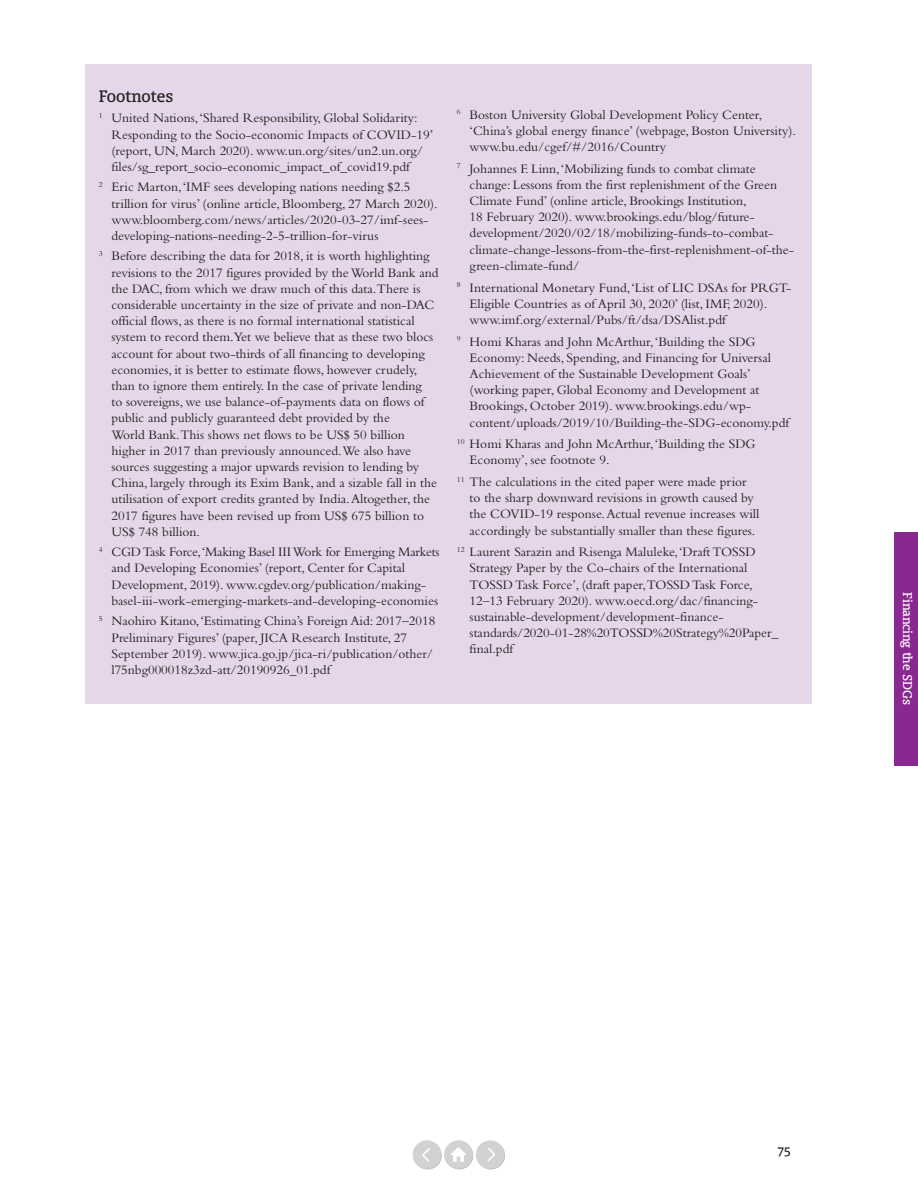
<style>
.page{position:relative;width:918px;height:1188px;background:#fff}
.page>*{position:absolute;margin:0;border:0;box-sizing:border-box;transform-origin:0 0}
.t1{font:15.75px "Olsen";letter-spacing:-.005em;color:#231f20}
.t2{font:13.5px/16.2px "Bembo Std";color:#231f20}
.t3{font:12px "Olsen";letter-spacing:-.01em;color:#fff}
.t4{font:12px "Olsen";color:#231f20}
</style>
<div class="page">
<div style="left:85px;top:64px;width:727px;height:639px;background:#e5d7e9"></div>
<div style="left:895px;top:532px;width:23px;height:233px;background:#892890"></div>
<svg style="left:414px;top:1141px;width:28px;height:28px"></svg>
<svg style="left:477px;top:1141px;width:28px;height:28px"></svg>
<div style="left:445px;top:1141px;width:28px;height:28px;background:#d1d2d4;border-radius:50%"></div>
<div style="left:445px;top:1141px;width:28px;height:28px;border:1px solid #d1d2d4;border-radius:50%"></div>
<div style="left:413px;top:1141px;width:28px;height:28px;background:#d1d2d4;border-radius:50%"></div>
<div style="left:413px;top:1141px;width:28px;height:28px;border:1px solid #d1d2d4;border-radius:50%"></div>
<svg style="left:422px;top:1148px;width:8px;height:14px"></svg>
<div style="left:476px;top:1141px;width:28px;height:28px;background:#d1d2d4;border-radius:50%"></div>
<div style="left:476px;top:1141px;width:28px;height:28px;border:1px solid #d1d2d4;border-radius:50%"></div>
<svg style="left:487px;top:1148px;width:8px;height:14px"></svg>
<svg style="left:451px;top:1147px;width:15px;height:15px"></svg>
<p class="t1" style="left:99px;top:86px;width:76px">Footnotes</p>
<p class="t2" style="left:111px;top:110px;width:323px;text-indent:-13px"><sup>1</sup> United Nations, ‘Shared Responsibility, Global Solidarity:<br>Responding to the Socio-economic Impacts of COVID-19’ (report, UN, March 2020). www.un.org/sites/un2.un.org/ files/sg_report_socio-economic_impact_of_covid19.pdf</p>
<p class="t2" style="left:111px;top:179px;width:328px;text-indent:-13px"><sup>2</sup> Eric Marton, ‘IMF sees developing nations needing $2.5 trillion for virus’ (online article, Bloomberg, 27 March 2020). www.bloomberg.com/news/articles/2020-03-27/imf-sees&shy;developing-nations-needing-2-5-trillion-for-virus</p>
<p class="t2" style="left:111px;top:248px;width:329px;text-indent:-13px"><sup>3</sup> Before describing the data for 2018, it is worth highlighting revisions to the 2017 figures provided by the World Bank and the DAC, from which we draw much of this data.There is considerable uncertainty in the size of private and non-DAC official flows, as there is no formal international statistical system to record them.Yet we believe that as these two blocs account for about two-thirds of all financing to developing economies, it is better to estimate flows, however crudely, than to ignore them entirely. In the case of private lending<br>to sovereigns, we use balance-of-payments data on flows of public and publicly guaranteed debt provided by the<br>World Bank.This shows net flows to be US$ 50 billion higher in 2017 than previously announced.We also have sources suggesting a major upwards revision to lending by China, largely through its Exim Bank, and a sizable fall in the utilisation of export credits granted by India. Altogether, the 2017 figures have been revised up from US$ 675 billion to US$ 748 billion.</p>
<p class="t2" style="left:111px;top:544px;width:330px;text-indent:-13px"><sup>4</sup> CGD Task Force,‘Making Basel III Work for Emerging Markets and Developing Economies’ (report, Center for Capital Development, 2019). www.cgdev.org/publication/making&shy;basel-iii-work-emerging-markets-and-developing-economies</p>
<p class="t2" style="left:111px;top:613px;width:325px;text-indent:-13px"><sup>5</sup> Naohiro Kitano, ‘Estimating China’s Foreign Aid: 2017–2018<br>Preliminary Figures’ (paper, JICA Research Institute, 27<br>September 2019). www.jica.go.jp/jica-ri/publication/other/ l75nbg000018z3zd-att/20190926_01.pdf</p>
<p class="t2" style="left:470px;top:106px;width:328px;text-indent:-13px"><sup>6</sup> Boston University Global Development Policy Center, ‘China’s global energy finance’ (webpage, Boston University). www.bu.edu/cgef/#/2016/Country</p>
<p class="t2" style="left:470px;top:160px;width:326px;text-indent:-13px"><sup>7</sup> Johannes F. Linn, ‘Mobilizing funds to combat climate change: Lessons from the first replenishment of the Green Climate Fund’ (online article, Brookings Institution,<br>18 February 2020). www.brookings.edu/blog/future&shy;development/2020/02/18/mobilizing-funds-to-combat&shy;climate-change-lessons-from-the-first-replenishment-of-the&shy;green-climate-fund/</p>
<p class="t2" style="left:470px;top:279px;width:323px;text-indent:-13px"><sup>8</sup> International Monetary Fund, ‘List of LIC DSAs for PRGT-<br>Eligible Countries as of April 30, 2020’ (list, IMF, 2020). www.imf.org/external/Pubs/ft/dsa/DSAlist.pdf</p>
<p class="t2" style="left:470px;top:333px;width:321px;text-indent:-13px"><sup>9</sup> Homi Kharas and John McArthur, ‘Building the SDG Economy: Needs, Spending, and Financing for Universal Achievement of the Sustainable Development Goals’ (working paper, Global Economy and Development at Brookings, October 2019). www.brookings.edu/wp&shy;content/uploads/2019/10/Building-the-SDG-economy.pdf</p>
<p class="t2" style="left:470px;top:436px;width:287px;text-indent:-13px"><sup>10</sup> Homi Kharas and John McArthur, ‘Building the SDG<br>Economy’, see footnote 9.</p>
<p class="t2" style="left:470px;top:473px;width:291px;text-indent:-13px"><sup>11</sup> The calculations in the cited paper were made prior to the sharp downward revisions in growth caused by the COVID-19 response. Actual revenue increases will accordingly be substantially smaller than these figures.</p>
<p class="t2" style="left:470px;top:544px;width:310px;text-indent:-13px"><sup>12</sup> Laurent Sarazin and Risenga Maluleke, ‘Draft TOSSD Strategy Paper by the Co-chairs of the International TOSSD Task Force’, (draft paper,TOSSD Task Force, 12–13 February 2020). www.oecd.org/dac/financing&shy;sustainable-development/development-finance&shy;standards/2020-01-28%20TOSSD%20Strategy%20Paper_ final.pdf</p>
<p class="t3" style="left:915px;top:592px;width:114px;rotate:90deg">Financing the SDGs</p>
<p class="t4" style="left:778px;top:1142px;width:14px">75</p>
</div>
